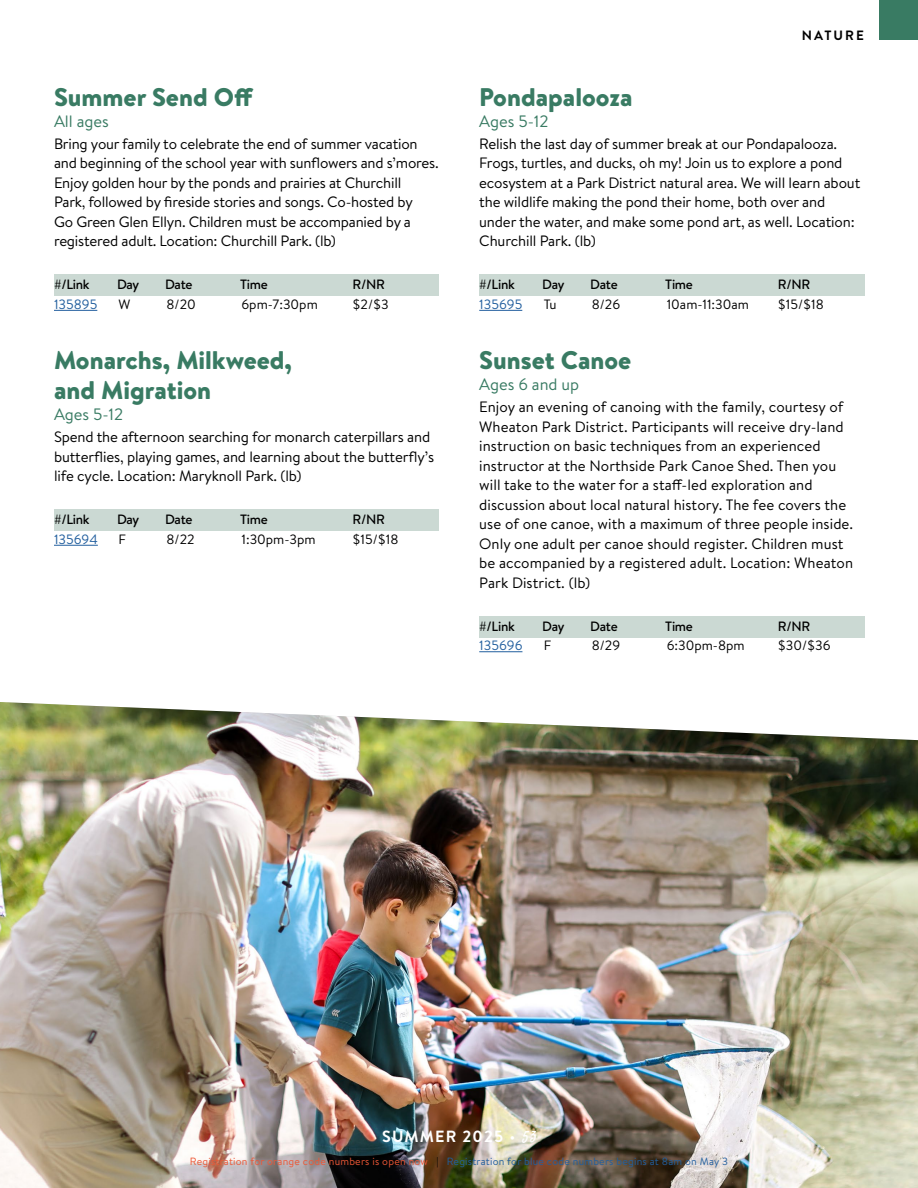
<style>
.page{position:relative;width:918px;height:1188px;background:#fff}
.page>*{position:absolute;margin:0;border:0;box-sizing:border-box;transform-origin:0 0}
.t1{font:900 25.5px/30px "Brandon Text";color:#397b63}
.t2{font:16.5px "Brandon Text";color:#397b63}
.t3{font:700 16.2px "Brandon Text";letter-spacing:.07em;color:#fff}
.t4{font:15px/19.5px "Brandon Text";letter-spacing:-.01em;color:#000}
.t5{font:13.5px "Brandon Text";color:#000}
.t6{font:500 13.5px "Brandon Text";letter-spacing:-.02em;color:#000}
.t7{font:13.5px "Brandon Text";color:#215e9e}
.t8{font:700 13.5px "Brandon Text";letter-spacing:.15em;color:#000}
.t9{font:10.5px "Brandon Text";letter-spacing:.02em;color:#215e9e}
.s1{font-weight:400}
.s2{font-family:"Supa Mega Fantastic";font-weight:400;font-size:21.6px}
.s3{color:#ed5735}
.s4{color:#000}
</style>
<div class="page">
<div style="left:880px;top:0;width:38px;height:40px;background:#397b63"></div>
<div style="left:54px;top:275px;width:385px;height:21px;background:#cbd9d3"></div>
<hr style="left:54px;top:310px;width:43px;height:1px;background:#215e9e">
<div style="left:54px;top:510px;width:385px;height:21px;background:#cbd9d3"></div>
<hr style="left:54px;top:545px;width:44px;height:1px;background:#215e9e">
<div style="left:479px;top:275px;width:386px;height:21px;background:#cbd9d3"></div>
<hr style="left:479px;top:310px;width:43px;height:1px;background:#215e9e">
<div style="left:479px;top:616px;width:386px;height:21px;background:#cbd9d3"></div>
<hr style="left:479px;top:651px;width:43px;height:1px;background:#215e9e">
<img style="left:0;top:702px;width:918px;height:486px">
<h1 class="t1" style="left:54px;top:81px;width:201px">Summer Send Off</h1>
<p class="t2" style="left:54px;top:110px;width:57px">All ages</p>
<p class="t4" style="left:54px;top:133px;width:386px">Bring your family to celebrate the end of summer vacation and beginning of the school year with sunflowers and s’mores.<br>Enjoy golden hour by the ponds and prairies at Churchill<br>Park, followed by fireside stories and songs. Co-hosted by<br>Go Green Glen Ellyn. Children must be accompanied by a registered adult. Location: Churchill Park. (lb)</p>
<p class="t6" style="left:54px;top:276px;width:37px">#/Link</p>
<p class="t6" style="left:117px;top:276px;width:24px">Day</p>
<p class="t6" style="left:165px;top:276px;width:29px">Date</p>
<p class="t6" style="left:240px;top:276px;width:29px">Time</p>
<p class="t6" style="left:353px;top:276px;width:34px">R/NR</p>
<p class="t7" style="left:54px;top:295px;width:45px">135895</p>
<p class="t5" style="left:119px;top:295px;width:13px">W</p>
<p class="t5" style="left:167px;top:295px;width:31px">8/20</p>
<p class="t5" style="left:242px;top:295px;width:78px">6pm-7:30pm</p>
<p class="t5" style="left:353px;top:295px;width:38px">$2/$3</p>
<h1 class="t1" style="left:54px;top:345px;width:240px">Monarchs, Milkweed, and Migration</h1>
<p class="t2" style="left:54px;top:403px;width:71px">Ages 5-12</p>
<p class="t4" style="left:54px;top:427px;width:382px">Spend the afternoon searching for monarch caterpillars and butterflies, playing games, and learning about the butterfly’s life cycle. Location: Maryknoll Park. (lb)</p>
<p class="t6" style="left:54px;top:510px;width:37px">#/Link</p>
<p class="t6" style="left:117px;top:510px;width:24px">Day</p>
<p class="t6" style="left:165px;top:510px;width:29px">Date</p>
<p class="t6" style="left:240px;top:510px;width:29px">Time</p>
<p class="t6" style="left:353px;top:510px;width:34px">R/NR</p>
<p class="t7" style="left:54px;top:530px;width:45px">135694</p>
<p class="t5" style="left:119px;top:530px;width:9px">F</p>
<p class="t5" style="left:167px;top:530px;width:30px">8/22</p>
<p class="t5" style="left:242px;top:530px;width:76px">1:30pm-3pm</p>
<p class="t5" style="left:353px;top:530px;width:48px">$15/$18</p>
<p class="t8" style="left:802px;top:26px;width:64px">NATURE</p>
<h1 class="t1" style="left:479px;top:81px;width:155px">Pondapalooza</h1>
<p class="t2" style="left:479px;top:110px;width:71px">Ages 5-12</p>
<p class="t4" style="left:479px;top:133px;width:383px">Relish the last day of summer break at our Pondapalooza.<br>Frogs, turtles, and ducks, oh my! Join us to explore a pond ecosystem at a Park District natural area. We will learn about the wildlife making the pond their home, both over and under the water, and make some pond art, as well. Location:<br>Churchill Park. (lb)</p>
<p class="t6" style="left:479px;top:276px;width:37px">#/Link</p>
<p class="t6" style="left:542px;top:276px;width:24px">Day</p>
<p class="t6" style="left:590px;top:276px;width:29px">Date</p>
<p class="t6" style="left:665px;top:276px;width:29px">Time</p>
<p class="t6" style="left:778px;top:276px;width:34px">R/NR</p>
<p class="t7" style="left:479px;top:295px;width:45px">135695</p>
<p class="t5" style="left:544px;top:295px;width:14px">Tu</p>
<p class="t5" style="left:592px;top:295px;width:30px">8/26</p>
<p class="t5" style="left:667px;top:295px;width:84px">10am-11:30am</p>
<p class="t5" style="left:778px;top:295px;width:48px">$15/$18</p>
<h1 class="t1" style="left:479px;top:345px;width:154px">Sunset Canoe</h1>
<p class="t2" style="left:479px;top:373px;width:102px">Ages 6 and up</p>
<p class="t4" style="left:479px;top:397px;width:375px">Enjoy an evening of canoing with the family, courtesy of Wheaton Park District. Participants will receive dry-land instruction on basic techniques from an experienced instructor at the Northside Park Canoe Shed. Then you will take to the water for a staff-led exploration and discussion about local natural history. The fee covers the use of one canoe, with a maximum of three people inside.<br>Only one adult per canoe should register. Children must be accompanied by a registered adult. Location: Wheaton Park District. (lb)</p>
<p class="t6" style="left:479px;top:617px;width:37px">#/Link</p>
<p class="t6" style="left:542px;top:617px;width:24px">Day</p>
<p class="t6" style="left:590px;top:617px;width:29px">Date</p>
<p class="t6" style="left:665px;top:617px;width:29px">Time</p>
<p class="t6" style="left:778px;top:617px;width:34px">R/NR</p>
<p class="t7" style="left:479px;top:636px;width:45px">135696</p>
<p class="t5" style="left:544px;top:636px;width:9px">F</p>
<p class="t5" style="left:592px;top:636px;width:30px">8/29</p>
<p class="t5" style="left:667px;top:636px;width:80px">6:30pm-8pm</p>
<p class="t5" style="left:778px;top:636px;width:54px">$30/$36</p>
<p class="t3" style="left:382px;top:1125px;width:155px">SUMMER 2025 <span class="s1">•</span> <span class="s2">53</span></p>
<p class="t9" style="left:190px;top:1154px;width:540px"><span class="s3">Registration for orange code numbers is open now</span> <span class="s4">|</span> Registration for blue code numbers begins at 8am on May 3</p>
</div>
